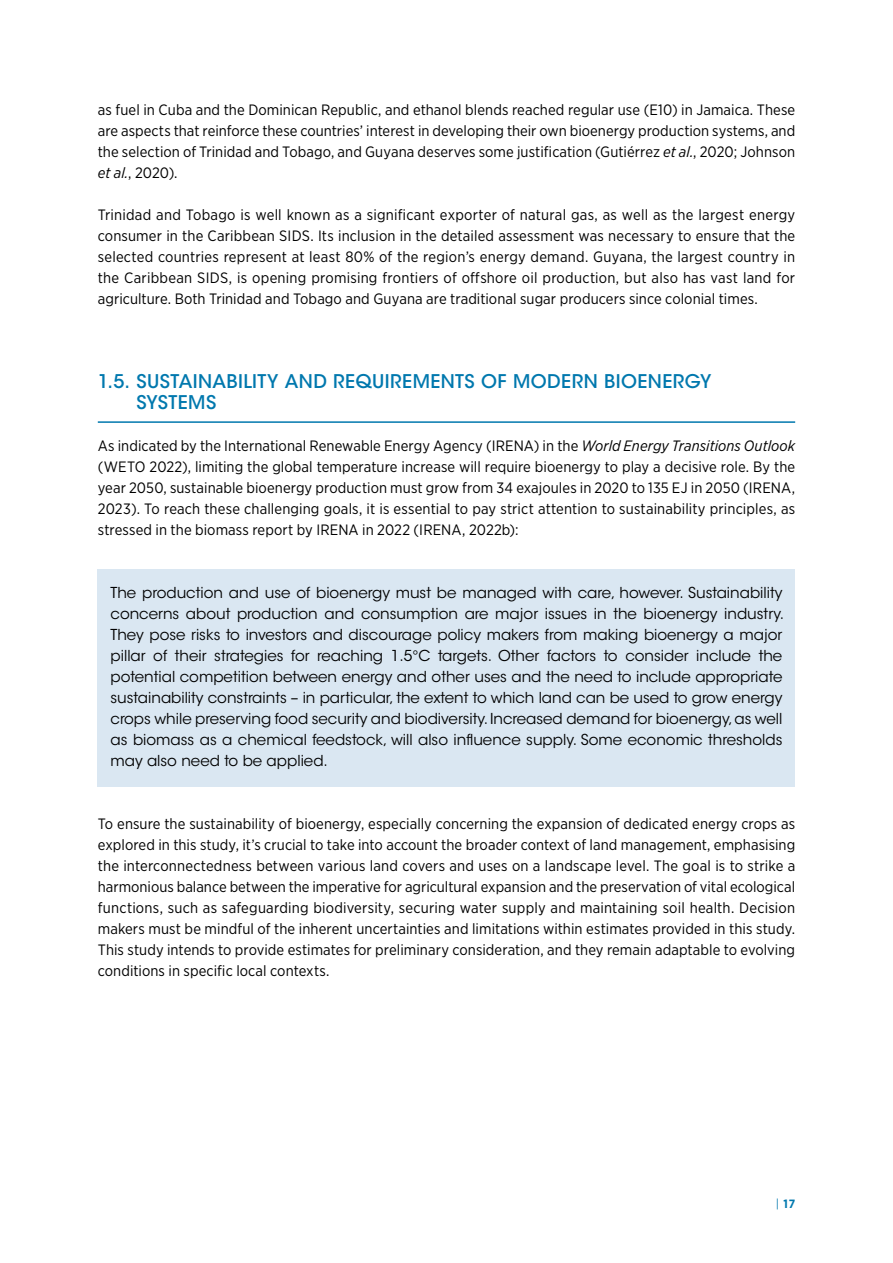
<style>
.page{position:relative;width:893px;height:1263px;background:#fff}
.page>*{position:absolute;margin:0;border:0;box-sizing:border-box;transform-origin:0 0}
.t1{font:500 18.75px/21px "ITC Avant Garde Std";letter-spacing:.02em;color:#0078ae}
.t2{font:15px/21px "Gotham Narrow";letter-spacing:.005em;color:#000;text-align:justify}
.t3{font:15px/21px "ITC Avant Garde Std";color:#000}
.t4{font:700 12px "Gotham Narrow";color:#0078ae}
.s1{font-style:italic}
.s2{font-weight:400}
</style>
<div class="page">
<hr style="left:98px;top:421px;width:697px;height:2px;background:#0078ae">
<div style="left:98px;top:569px;width:697px;height:217px;background:#dae7f2"></div>
<p class="t2" style="left:98px;top:98px;width:699px">as fuel in Cuba and the Dominican Republic, and ethanol blends reached regular use (E10) in Jamaica. These are aspects that reinforce these countries’ interest in developing their own bioenergy production systems, and the selection of Trinidad and Tobago, and Guyana deserves some justification (Gutiérrez <span class="s1">et al.</span>, 2020; Johnson <span class="s1">et al.</span>, 2020).</p>
<p class="t2" style="left:98px;top:203px;width:699px">Trinidad and Tobago is well known as a significant exporter of natural gas, as well as the largest energy consumer in the Caribbean SIDS. Its inclusion in the detailed assessment was necessary to ensure that the selected countries represent at least 80% of the region’s energy demand. Guyana, the largest country in the Caribbean SIDS, is opening promising frontiers of offshore oil production, but also has vast land for agriculture. Both Trinidad and Tobago and Guyana are traditional sugar producers since colonial times.</p>
<p class="t1" style="left:136px;top:370px;width:577px;text-indent:-39px">1.5. SUSTAINABILITY AND REQUIREMENTS OF MODERN BIOENERGY<br>SYSTEMS</p>
<p class="t2" style="left:98px;top:434px;width:699px">As indicated by the International Renewable Energy Agency (IRENA) in the <span class="s1">World Energy Transitions Outlook </span>(WETO 2022), limiting the global temperature increase will require bioenergy to play a decisive role. By the year 2050, sustainable bioenergy production must grow from 34 exajoules in 2020 to 135 EJ in 2050 (IRENA, 2023). To reach these challenging goals, it is essential to pay strict attention to sustainability principles, as stressed in the biomass report by IRENA in 2022 (IRENA, 2022b):</p>
<p class="t3" style="left:111px;top:582px;width:675px">The production and use of bioenergy must be managed with care, however. Sustainability concerns about production and consumption are major issues in the bioenergy industry.<br>They pose risks to investors and discourage policy makers from making bioenergy a major pillar of their strategies for reaching 1.5°C targets. Other factors to consider include the potential competition between energy and other uses and the need to include appropriate sustainability constraints – in particular, the extent to which land can be used to grow energy crops while preserving food security and biodiversity. Increased demand for bioenergy, as well as biomass as a chemical feedstock, will also influence supply. Some economic thresholds may also need to be applied.</p>
<p class="t2" style="left:98px;top:812px;width:699px">To ensure the sustainability of bioenergy, especially concerning the expansion of dedicated energy crops as explored in this study, it’s crucial to take into account the broader context of land management, emphasising the interconnectedness between various land covers and uses on a landscape level. The goal is to strike a harmonious balance between the imperative for agricultural expansion and the preservation of vital ecological functions, such as safeguarding biodiversity, securing water supply and maintaining soil health. Decision makers must be mindful of the inherent uncertainties and limitations within estimates provided in this study.<br>This study intends to provide estimates for preliminary consideration, and they remain adaptable to evolving conditions in specific local contexts.</p>
<p class="t4" style="left:776px;top:1196px;width:21px"><span class="s2">|</span> 17</p>
</div>
